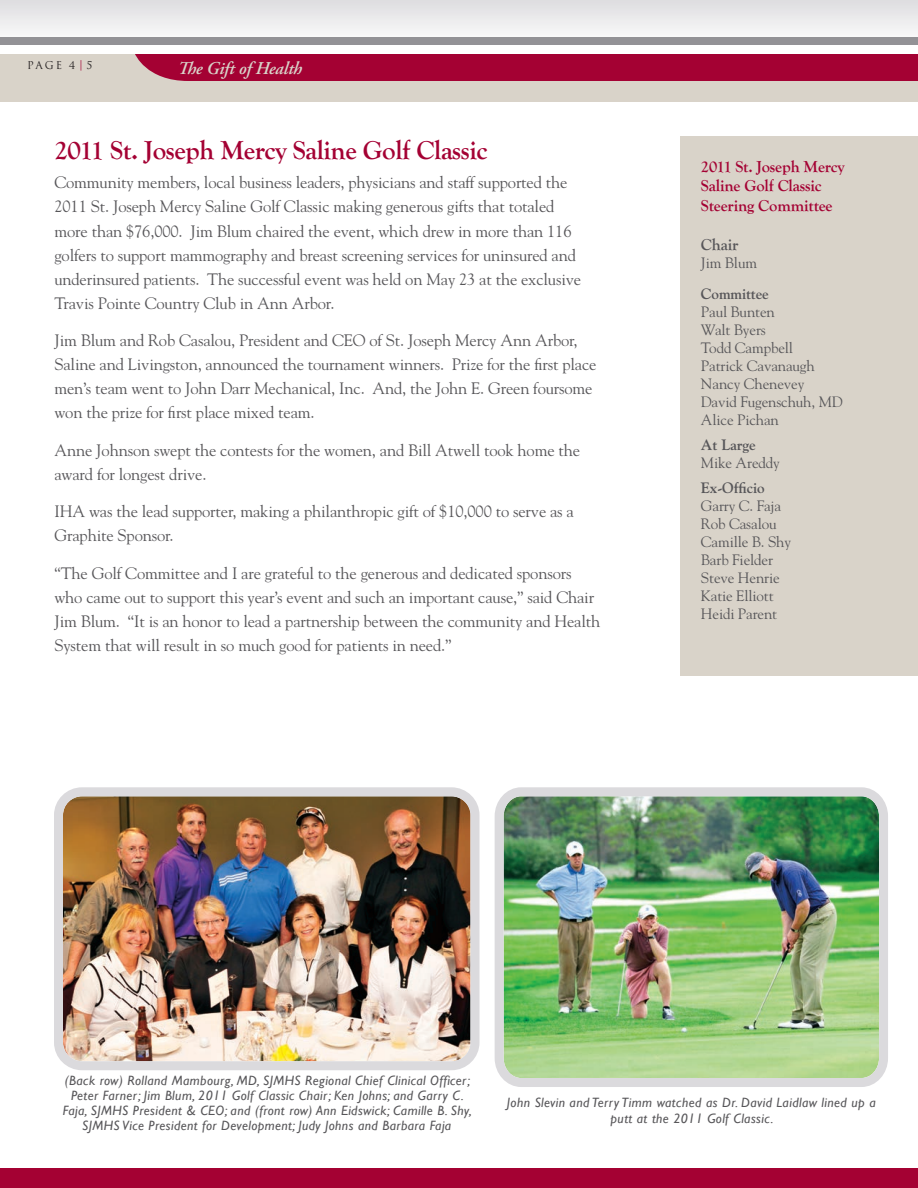
<style>
.page{position:relative;width:918px;height:1188px;background:#fff}
.page>*{position:absolute;margin:0;border:0;box-sizing:border-box;transform-origin:0 0}
.Headline{font:700 27px "Goudy Old Style T";letter-spacing:-.015em;color:#a40133}
.t1{font:italic 600 18px "Adobe Garamond Pro";letter-spacing:-.01em;color:#d9d3c9}
.Body{font:16.5px/24px "Goudy";letter-spacing:-.01em;color:#575659}
.Sidebar_Head{font:700 16.5px/19.5px "Goudy Old Style T";letter-spacing:-.01em;color:#a40133}
.Sidebar_Body_Head{font:700 16.5px "Goudy Old Style T";letter-spacing:-.01em;color:#575659}
.Sidebar_Body{font:15px/18px "Goudy";letter-spacing:-.01em;color:#575659}
.t2{font:italic 13.5px/15px "Gill Sans";letter-spacing:.03em;color:#575659;text-align:center}
.t3{font:10.5px "Trajan";color:#231f20}
.s1{font-family:"Adobe Garamond Pro";color:#a40133}
.s2{font-weight:700}
</style>
<div class="page">
<div style="left:0;top:54px;width:918px;height:47px;background:#d9d3c9"></div>
<div style="left:135px;top:54px;width:783px;height:27px;background:#a40133"></div>
<div style="left:0;top:0;width:918px;height:44px;background:linear-gradient(to right,#ecebed,#ecebed)"></div>
<div style="left:0;top:37px;width:918px;height:7px;background:#939296"></div>
<div style="left:0;top:1168px;width:918px;height:20px;background:#a40133"></div>
<img style="left:494px;top:787px;width:394px;height:300px">
<div style="left:681px;top:136px;width:237px;height:540px;background:#d9d3c9"></div>
<img style="left:64px;top:797px;width:406px;height:263px">
<div style="left:54px;top:787px;width:426px;height:283px;border:9px solid #dbdadd;border-radius:23px"></div>
<p class="t3" style="left:27px;top:59px;width:67px">PAGE 4 <span class="s1">|</span> 5</p>
<p class="t1" style="left:178px;top:58px;width:126px">The Gift of Health</p>
<p class="Headline" style="left:54px;top:135px;width:435px">2011 St. Joseph Mercy Saline Golf Classic</p>
<p class="Body" style="left:54px;top:170px;width:528px">Community members, local business leaders, physicians and staff supported the 2011 St. Joseph Mercy Saline Golf Classic making generous gifts that totaled more than $76,000. Jim Blum chaired the event, which drew in more than 116 golfers to support mammography and breast screening services for uninsured and underinsured patients. The successful event was held on May 23 at the exclusive Travis Pointe Country Club in Ann Arbor.</p>
<p class="Body" style="left:54px;top:328px;width:544px">Jim Blum and Rob Casalou, President and CEO of St. Joseph Mercy Ann Arbor, Saline and Livingston, announced the tournament winners. Prize for the first place men’s team went to John Darr Mechanical, Inc. And, the John E. Green foursome won the prize for first place mixed team.</p>
<p class="Body" style="left:54px;top:437px;width:527px">Anne Johnson swept the contests for the women, and Bill Atwell took home the award for longest drive.</p>
<p class="Body" style="left:54px;top:499px;width:521px">IHA was the lead supporter, making a philanthropic gift of $10,000 to serve as a<br>Graphite Sponsor.</p>
<p class="Body" style="left:54px;top:560px;width:547px">“The Golf Committee and I are grateful to the generous and dedicated sponsors who came out to support this year’s event and such an important cause,” said Chair Jim Blum. “It is an honor to lead a partnership between the community and Health System that will result in so much good for patients in need.”</p>
<p class="Sidebar_Head" style="left:701px;top:157px;width:145px">2011 St. Joseph Mercy<br>Saline Golf Classic</p>
<p class="Sidebar_Head" style="left:701px;top:196px;width:133px">Steering Committee</p>
<p class="Sidebar_Body_Head" style="left:701px;top:235px;width:39px">Chair</p>
<p class="Sidebar_Body" style="left:701px;top:253px;width:58px">Jim Blum</p>
<p class="Sidebar_Body" style="left:701px;top:284px;width:143px"><span class="s2">Committee<br></span>Paul Bunten<br>Walt Byers<br>Todd Campbell<br>Patrick Cavanaugh<br>Nancy Chenevey<br>David Fugenschuh, MD<br>Alice Pichan</p>
<p class="Sidebar_Body" style="left:701px;top:435px;width:80px"><span class="s2">At Large<br></span>Mike Areddy</p>
<p class="Sidebar_Body" style="left:701px;top:478px;width:92px"><span class="s2">Ex-Officio<br></span>Garry C. Faja<br>Rob Casalou<br>Camille B. Shy<br>Barb Fielder<br>Steve Henrie<br>Katie Elliott<br>Heidi Parent</p>
<p class="t2" style="left:65px;top:1072px;width:407px">(Back row) Rolland Mambourg, MD, SJMHS Regional Chief Clinical Officer;</p>
<p class="t2" style="left:63px;top:1087px;width:410px">Peter Farner; Jim Blum, 2011 Golf Classic Chair; Ken Johns; and Garry C.<br>Faja, SJMHS President &amp; CEO; and (front row) Ann Eidswick; Camille B. Shy,<br>SJMHS Vice President for Development; Judy Johns and Barbara Faja</p>
<p class="t2" style="left:507px;top:1094px;width:370px;line-height:16.5px">John Slevin and Terry Timm watched as Dr. David Laidlaw lined up a putt at the 2011 Golf Classic.</p>
</div>
